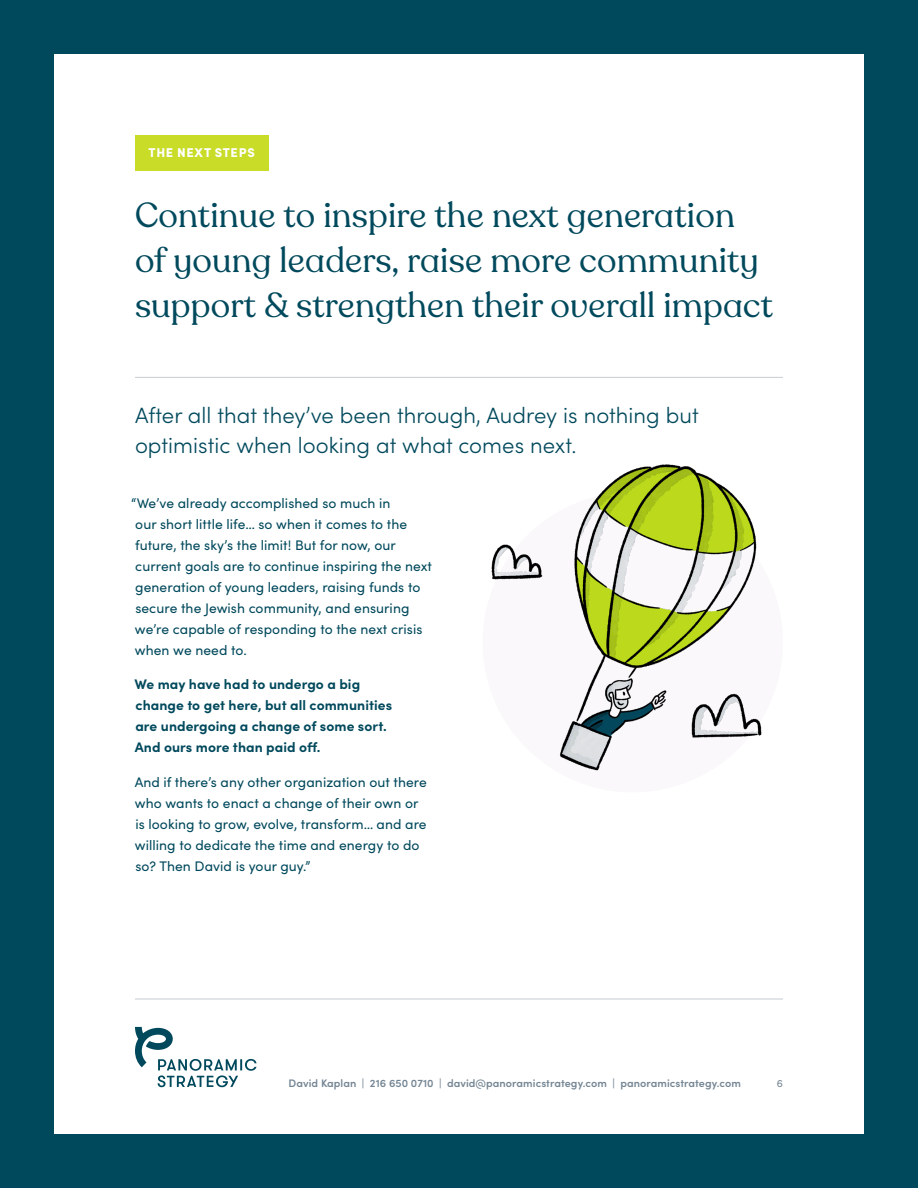
<style>
.page{position:relative;width:918px;height:1188px;background:#00495c}
.page>*{position:absolute;margin:0;border:0;box-sizing:border-box;transform-origin:0 0}
.t1{font:34.5px/45px "Recoleta Alt";letter-spacing:.005em;color:#00495c}
.t2{font:300 22.2px/30px "Sofia Pro";letter-spacing:.005em;color:#00495c}
.t3{font:13.8px/21px "Sofia Pro";letter-spacing:.005em;color:#00495c}
.t4{font:700 13.8px/21px "Sofia Pro";letter-spacing:.005em;color:#00495c}
.t5{font:900 12.75px "Sofia Pro";letter-spacing:.055em;color:#fff}
.t6{font:600 10.8px "Sofia Pro";letter-spacing:.005em;color:#748593}
.t7{font:10.5px "Sofia Pro";color:#748593}
</style>
<div class="page">
<div style="left:54px;top:54px;width:810px;height:1080px;background:#fff"></div>
<div style="left:135px;top:135px;width:134px;height:36px;background:#c8dc28"></div>
<hr style="left:135px;top:377px;width:648px;height:1px;background:#c7cdd2">
<svg style="left:135px;top:1027px;width:122px;height:60px"></svg>
<hr style="left:135px;top:999px;width:648px;height:1px;background:#c7cdd2">
<img style="left:491px;top:464px;width:271px;height:307px">
<p class="t5" style="left:149px;top:143px;width:108px">THE NEXT STEPS</p>
<p class="t1" style="left:135px;top:193px;width:640px">Continue to inspire the next generation of young leaders, raise more community support &amp; strengthen their overall impact</p>
<p class="t2" style="left:135px;top:399px;width:565px">After all that they’ve been through, Audrey is nothing but optimistic when looking at what comes next.</p>
<p class="t3" style="left:131px;top:491px;width:302px">“We’ve already accomplished so much in<br>our short little life… so when it comes to the future, the sky’s the limit! But for now, our current goals are to continue inspiring the next generation of young leaders, raising funds to secure the Jewish community, and ensuring we’re capable of responding to the next crisis when we need to.</p>
<p class="t4" style="left:135px;top:673px;width:259px">We may have had to undergo a big change to get here, but all communities are undergoing a change of some sort.<br>And ours more than paid off.</p>
<p class="t3" style="left:135px;top:770px;width:294px">And if there’s any other organization out there who wants to enact a change of their own or is looking to grow, evolve, transform… and are willing to dedicate the time and energy to do so? Then David is your guy.”</p>
<p class="t6" style="left:289px;top:1075px;width:454px">David Kaplan | 216 650 0710 | david@panoramicstrategy.com | panoramicstrategy.com</p>
<p class="t7" style="left:777px;top:1076px;width:8px">6</p>
</div>
